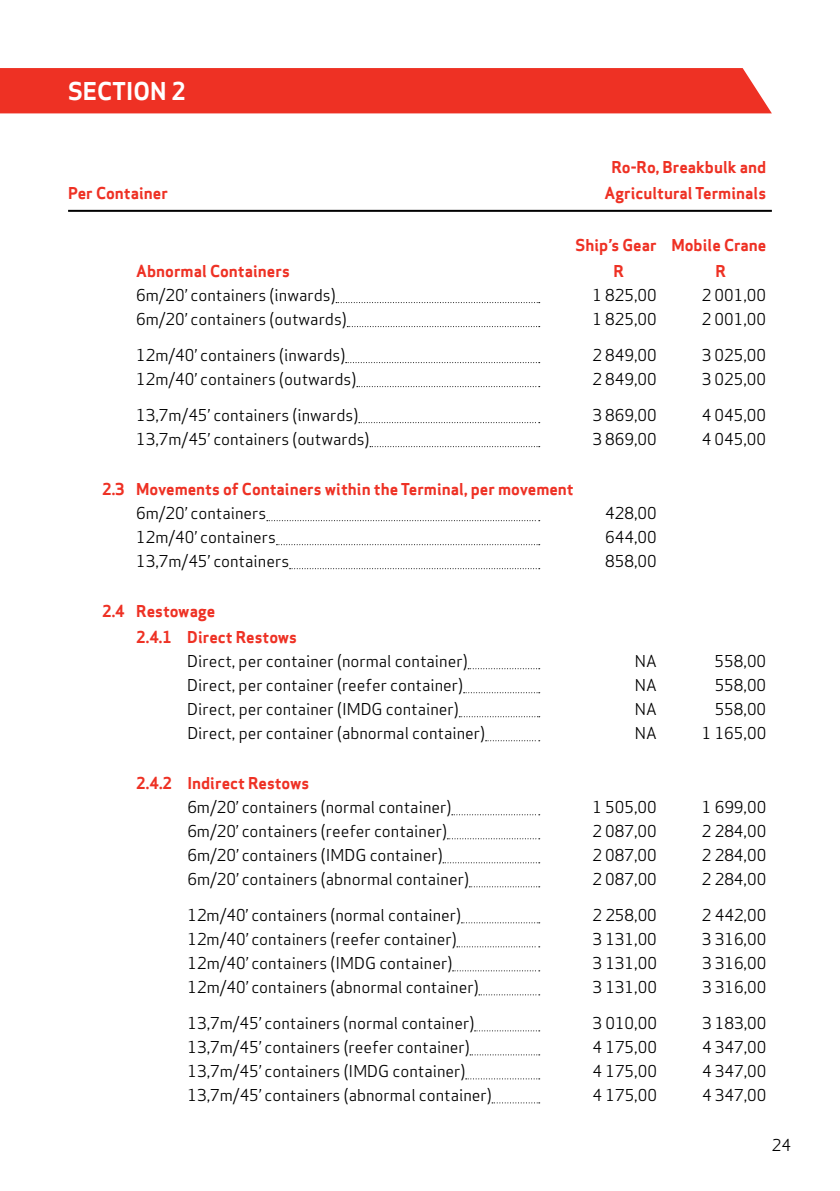
<style>
.page{position:relative;width:840px;height:1191px;background:#fff}
.page>*{position:absolute;margin:0;border:0;box-sizing:border-box;transform-origin:0 0}
.t1{font:24px "Apex Sans Bold T";color:#fff}
.t2{font:16px "Apex Sans Book T";color:#000}
.t3{font:16px/26px "Apex Sans Bold T";color:#ee3124}
</style>
<div class="page">
<div style="left:0;top:68px;width:771px;height:45px;background:#ee3124"></div>
<svg style="left:336px;top:302px;width:203px;height:1px"></svg>
<svg style="left:347px;top:326px;width:192px;height:1px"></svg>
<svg style="left:345px;top:362px;width:194px;height:1px"></svg>
<svg style="left:356px;top:386px;width:183px;height:1px"></svg>
<svg style="left:358px;top:422px;width:181px;height:1px"></svg>
<svg style="left:370px;top:446px;width:169px;height:1px"></svg>
<svg style="left:267px;top:520px;width:272px;height:1px"></svg>
<svg style="left:276px;top:544px;width:263px;height:1px"></svg>
<svg style="left:289px;top:568px;width:250px;height:1px"></svg>
<svg style="left:468px;top:668px;width:71px;height:1px"></svg>
<svg style="left:463px;top:692px;width:76px;height:1px"></svg>
<svg style="left:459px;top:716px;width:80px;height:1px"></svg>
<svg style="left:485px;top:740px;width:54px;height:1px"></svg>
<svg style="left:451px;top:814px;width:88px;height:1px"></svg>
<svg style="left:447px;top:838px;width:92px;height:1px"></svg>
<svg style="left:442px;top:862px;width:97px;height:1px"></svg>
<svg style="left:469px;top:886px;width:70px;height:1px"></svg>
<svg style="left:461px;top:922px;width:78px;height:1px"></svg>
<svg style="left:456px;top:946px;width:83px;height:1px"></svg>
<svg style="left:452px;top:970px;width:87px;height:1px"></svg>
<svg style="left:478px;top:994px;width:61px;height:1px"></svg>
<svg style="left:474px;top:1030px;width:65px;height:1px"></svg>
<svg style="left:470px;top:1054px;width:69px;height:1px"></svg>
<svg style="left:465px;top:1078px;width:74px;height:1px"></svg>
<svg style="left:491px;top:1102px;width:48px;height:1px"></svg>
<hr style="left:68px;top:210px;width:703px;height:2px;background:#000">
<h1 class="t1" style="left:68px;top:75px;width:119px">SECTION 2</h1>
<p class="t3" style="left:611px;top:154px;width:156px">Ro-Ro, Breakbulk and</p>
<p class="t3" style="left:68px;top:180px;width:101px">Per Container</p>
<p class="t3" style="left:604px;top:180px;width:163px">Agricultural Terminals</p>
<p class="t3" style="left:575px;top:232px;width:192px">Ship’s Gear Mobile Crane</p>
<p class="t3" style="left:136px;top:258px;width:155px">Abnormal Containers</p>
<p class="t3" style="left:613px;top:258px;width:12px">R</p>
<p class="t3" style="left:715px;top:258px;width:12px">R</p>
<p class="t2" style="left:136px;top:285px;width:201px">6m/20’ containers (inwards)</p>
<p class="t2" style="left:592px;top:285px;width:66px">1 825,00</p>
<p class="t2" style="left:701px;top:285px;width:59px">2 001,00</p>
<p class="t2" style="left:136px;top:309px;width:212px">6m/20’ containers (outwards)</p>
<p class="t2" style="left:592px;top:309px;width:66px">1 825,00</p>
<p class="t2" style="left:701px;top:309px;width:66px">2 001,00</p>
<p class="t2" style="left:136px;top:345px;width:210px">12m/40’ containers (inwards)</p>
<p class="t2" style="left:592px;top:345px;width:66px">2 849,00</p>
<p class="t2" style="left:701px;top:345px;width:59px">3 025,00</p>
<p class="t2" style="left:136px;top:369px;width:222px">12m/40’ containers (outwards)</p>
<p class="t2" style="left:592px;top:369px;width:66px">2 849,00</p>
<p class="t2" style="left:701px;top:369px;width:66px">3 025,00</p>
<p class="t2" style="left:136px;top:405px;width:223px">13,7m/45’ containers (inwards)</p>
<p class="t2" style="left:592px;top:405px;width:66px">3 869,00</p>
<p class="t2" style="left:701px;top:405px;width:59px">4 045,00</p>
<p class="t2" style="left:136px;top:429px;width:235px">13,7m/45’ containers (outwards)</p>
<p class="t2" style="left:592px;top:429px;width:66px">3 869,00</p>
<p class="t2" style="left:701px;top:429px;width:66px">4 045,00</p>
<p class="t3" style="left:102px;top:476px;width:473px">2.3 Movements of Containers within the Terminal, per movement</p>
<p class="t2" style="left:136px;top:503px;width:132px">6m/20’ containers</p>
<p class="t2" style="left:605px;top:503px;width:45px">428,00</p>
<p class="t2" style="left:136px;top:527px;width:141px">12m/40’ containers</p>
<p class="t2" style="left:605px;top:527px;width:46px">644,00</p>
<p class="t2" style="left:136px;top:551px;width:154px">13,7m/45’ containers</p>
<p class="t2" style="left:605px;top:551px;width:53px">858,00</p>
<p class="t3" style="left:136px;top:598px;width:162px;text-indent:-34px">2.4 Restowage<br>2.4.1 Direct Restows</p>
<p class="t2" style="left:187px;top:651px;width:282px">Direct, per container (normal container)</p>
<p class="t2" style="left:634px;top:651px;width:23px">NA</p>
<p class="t2" style="left:714px;top:651px;width:47px">558,00</p>
<p class="t2" style="left:187px;top:675px;width:277px">Direct, per container (reefer container)</p>
<p class="t2" style="left:634px;top:675px;width:23px">NA</p>
<p class="t2" style="left:714px;top:675px;width:47px">558,00</p>
<p class="t2" style="left:187px;top:699px;width:273px">Direct, per container (IMDG container)</p>
<p class="t2" style="left:634px;top:699px;width:23px">NA</p>
<p class="t2" style="left:714px;top:699px;width:53px">558,00</p>
<p class="t2" style="left:187px;top:723px;width:299px">Direct, per container (abnormal container)</p>
<p class="t2" style="left:634px;top:723px;width:23px">NA</p>
<p class="t2" style="left:701px;top:723px;width:66px">1 165,00</p>
<p class="t3" style="left:136px;top:770px;width:174px">2.4.2 Indirect Restows</p>
<p class="t2" style="left:187px;top:797px;width:265px">6m/20’ containers (normal container)</p>
<p class="t2" style="left:592px;top:797px;width:66px">1 505,00</p>
<p class="t2" style="left:701px;top:797px;width:60px">1 699,00</p>
<p class="t2" style="left:187px;top:821px;width:261px">6m/20’ containers (reefer container)</p>
<p class="t2" style="left:592px;top:821px;width:66px">2 087,00</p>
<p class="t2" style="left:701px;top:821px;width:66px">2 284,00</p>
<p class="t2" style="left:187px;top:845px;width:256px">6m/20’ containers (IMDG container)</p>
<p class="t2" style="left:592px;top:845px;width:66px">2 087,00</p>
<p class="t2" style="left:701px;top:845px;width:60px">2 284,00</p>
<p class="t2" style="left:187px;top:869px;width:283px">6m/20’ containers (abnormal container)</p>
<p class="t2" style="left:592px;top:869px;width:66px">2 087,00</p>
<p class="t2" style="left:701px;top:869px;width:66px">2 284,00</p>
<p class="t2" style="left:187px;top:905px;width:275px">12m/40’ containers (normal container)</p>
<p class="t2" style="left:592px;top:905px;width:66px">2 258,00</p>
<p class="t2" style="left:701px;top:905px;width:60px">2 442,00</p>
<p class="t2" style="left:187px;top:929px;width:270px">12m/40’ containers (reefer container)</p>
<p class="t2" style="left:592px;top:929px;width:66px">3 131,00</p>
<p class="t2" style="left:701px;top:929px;width:60px">3 316,00</p>
<p class="t2" style="left:187px;top:953px;width:266px">12m/40’ containers (IMDG container)</p>
<p class="t2" style="left:592px;top:953px;width:66px">3 131,00</p>
<p class="t2" style="left:701px;top:953px;width:60px">3 316,00</p>
<p class="t2" style="left:187px;top:977px;width:292px">12m/40’ containers (abnormal container)</p>
<p class="t2" style="left:592px;top:977px;width:66px">3 131,00</p>
<p class="t2" style="left:701px;top:977px;width:66px">3 316,00</p>
<p class="t2" style="left:187px;top:1013px;width:288px">13,7m/45’ containers (normal container)</p>
<p class="t2" style="left:592px;top:1013px;width:66px">3 010,00</p>
<p class="t2" style="left:701px;top:1013px;width:60px">3 183,00</p>
<p class="t2" style="left:187px;top:1037px;width:284px">13,7m/45’ containers (reefer container)</p>
<p class="t2" style="left:592px;top:1037px;width:66px">4 175,00</p>
<p class="t2" style="left:701px;top:1037px;width:60px">4 347,00</p>
<p class="t2" style="left:187px;top:1061px;width:279px">13,7m/45’ containers (IMDG container)</p>
<p class="t2" style="left:592px;top:1061px;width:66px">4 175,00</p>
<p class="t2" style="left:701px;top:1061px;width:59px">4 347,00</p>
<p class="t2" style="left:187px;top:1085px;width:305px">13,7m/45’ containers (abnormal container)</p>
<p class="t2" style="left:592px;top:1085px;width:66px">4 175,00</p>
<p class="t2" style="left:701px;top:1085px;width:66px">4 347,00</p>
<p class="t2" style="left:771px;top:1135px;width:21px">24</p>
</div>
